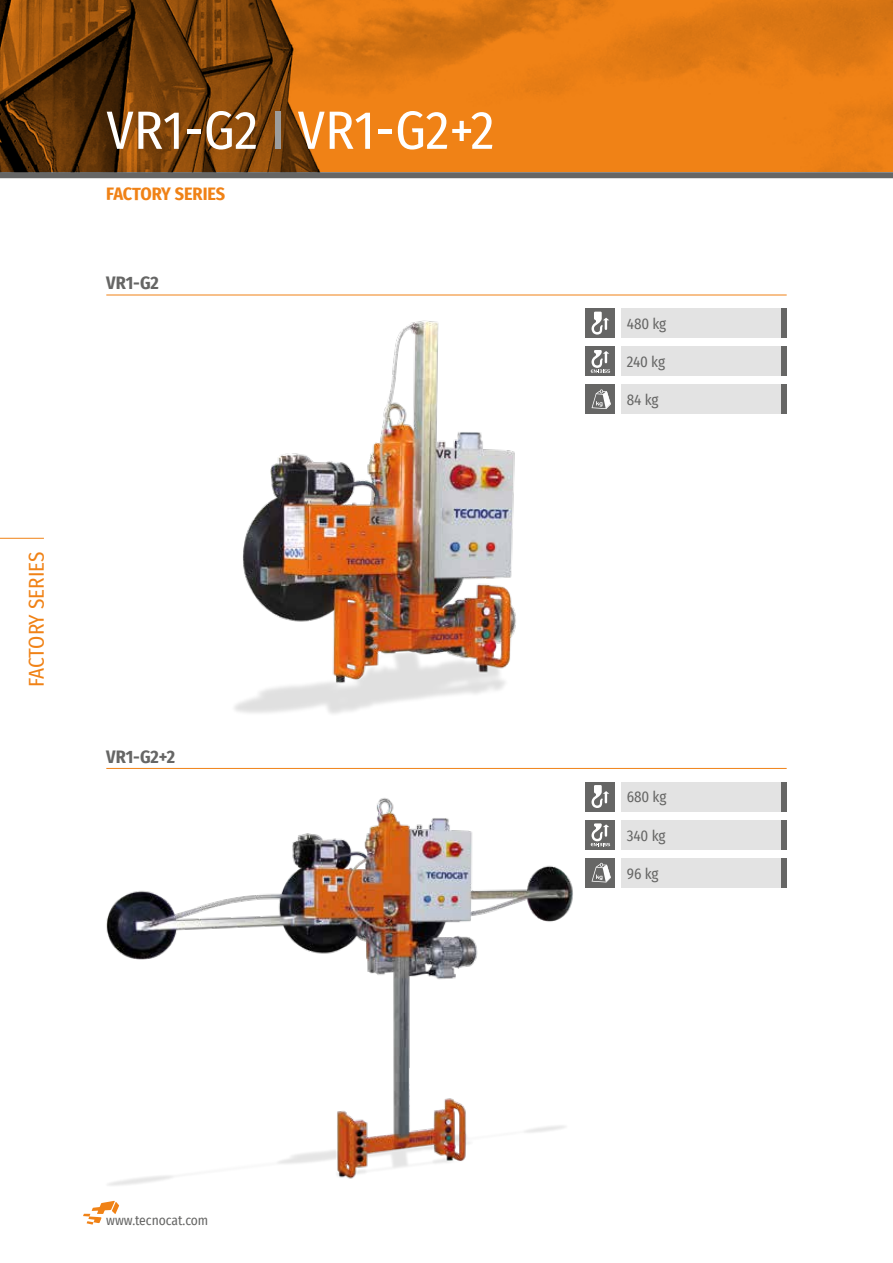
<style>
.page{position:relative;width:893px;height:1263px;background:#fff}
.page>*{position:absolute;margin:0;border:0;box-sizing:border-box;transform-origin:0 0}
.t1{font:54px "Fira Sans Condensed";letter-spacing:-.005em;color:#fff}
.t2{font:21px "Fira Sans Condensed";letter-spacing:-.01em;color:#f08216}
.t3{font:700 18px "Fira Sans Condensed";letter-spacing:-.01em;color:#666665}
.t4{font:700 18px "Fira Sans Condensed";letter-spacing:-.01em;color:#f08216}
.t5{font:15px "Fira Sans Condensed";letter-spacing:-.015em;color:#666665}
.t6{font:13.5px "Fira Sans Condensed";color:#666665}
.s1{color:#9d9d9c}
</style>
<div class="page">
<svg style="left:83px;top:1200px;width:36px;height:24px"></svg>
<svg style="left:0;top:0;width:893px;height:172px;background:#bd6611"></svg>
<hr style="left:0;top:538px;width:44px;height:1px;background:#f08216">
<hr style="left:106px;top:295px;width:681px;height:1px;background:#f08216">
<hr style="left:106px;top:768px;width:681px;height:1px;background:#f08216">
<div style="left:586px;top:782px;width:29px;height:29px;background:#666665"></div>
<div style="left:586px;top:820px;width:29px;height:30px;background:#666665"></div>
<div style="left:586px;top:858px;width:29px;height:29px;background:#666665"></div>
<div style="left:621px;top:782px;width:166px;height:29px;background:#e3e3e3"></div>
<div style="left:621px;top:820px;width:166px;height:30px;background:#e3e3e3"></div>
<div style="left:621px;top:858px;width:166px;height:29px;background:#e3e3e3"></div>
<svg style="left:594px;top:785px;width:15px;height:19px"></svg>
<svg style="left:604px;top:824px;width:6px;height:22px"></svg>
<svg style="left:604px;top:864px;width:7px;height:18px"></svg>
<div style="left:781px;top:782px;width:6px;height:29px;background:#666665"></div>
<div style="left:781px;top:820px;width:6px;height:30px;background:#666665"></div>
<div style="left:781px;top:858px;width:6px;height:29px;background:#666665"></div>
<div style="left:586px;top:308px;width:29px;height:30px;background:#666665"></div>
<div style="left:586px;top:346px;width:29px;height:30px;background:#666665"></div>
<div style="left:586px;top:384px;width:29px;height:30px;background:#666665"></div>
<div style="left:621px;top:308px;width:166px;height:30px;background:#e3e3e3"></div>
<div style="left:621px;top:346px;width:166px;height:30px;background:#e3e3e3"></div>
<div style="left:621px;top:384px;width:166px;height:30px;background:#e3e3e3"></div>
<svg style="left:602px;top:317px;width:7px;height:13px"></svg>
<svg style="left:602px;top:351px;width:8px;height:22px"></svg>
<svg style="left:602px;top:389px;width:9px;height:20px"></svg>
<div style="left:781px;top:308px;width:6px;height:30px;background:#666665"></div>
<div style="left:781px;top:346px;width:6px;height:30px;background:#666665"></div>
<div style="left:781px;top:384px;width:6px;height:30px;background:#666665"></div>
<img style="left:234px;top:308px;width:368px;height:406px">
<img style="left:106px;top:790px;width:498px;height:396px">
<div style="left:0;top:172px;width:893px;height:6px;background:#666665"></div>
<h1 class="t1" style="left:106px;top:89px;width:390px">VR1-G2 <span class="s1">I</span> VR1-G2+2</h1>
<p class="t4" style="left:106px;top:178px;width:120px">FACTORY SERIES</p>
<p class="t3" style="left:106px;top:268px;width:54px">VR1-G2</p>
<h2 class="t2" style="left:21px;top:687px;width:137px;rotate:-90deg">FACTORY SERIES</h2>
<p class="t3" style="left:106px;top:742px;width:70px">VR1-G2+2</p>
<p class="t6" style="left:106px;top:1210px;width:104px">www.tecnocat.com</p>
<p class="t5" style="left:627px;top:312px;width:41px">480 kg</p>
<p class="t5" style="left:627px;top:351px;width:40px">240 kg</p>
<p class="t5" style="left:627px;top:389px;width:33px">84 kg</p>
<p class="t5" style="left:627px;top:786px;width:41px">680 kg</p>
<p class="t5" style="left:627px;top:824px;width:40px">340 kg</p>
<p class="t5" style="left:627px;top:862px;width:33px">96 kg</p>
</div>
